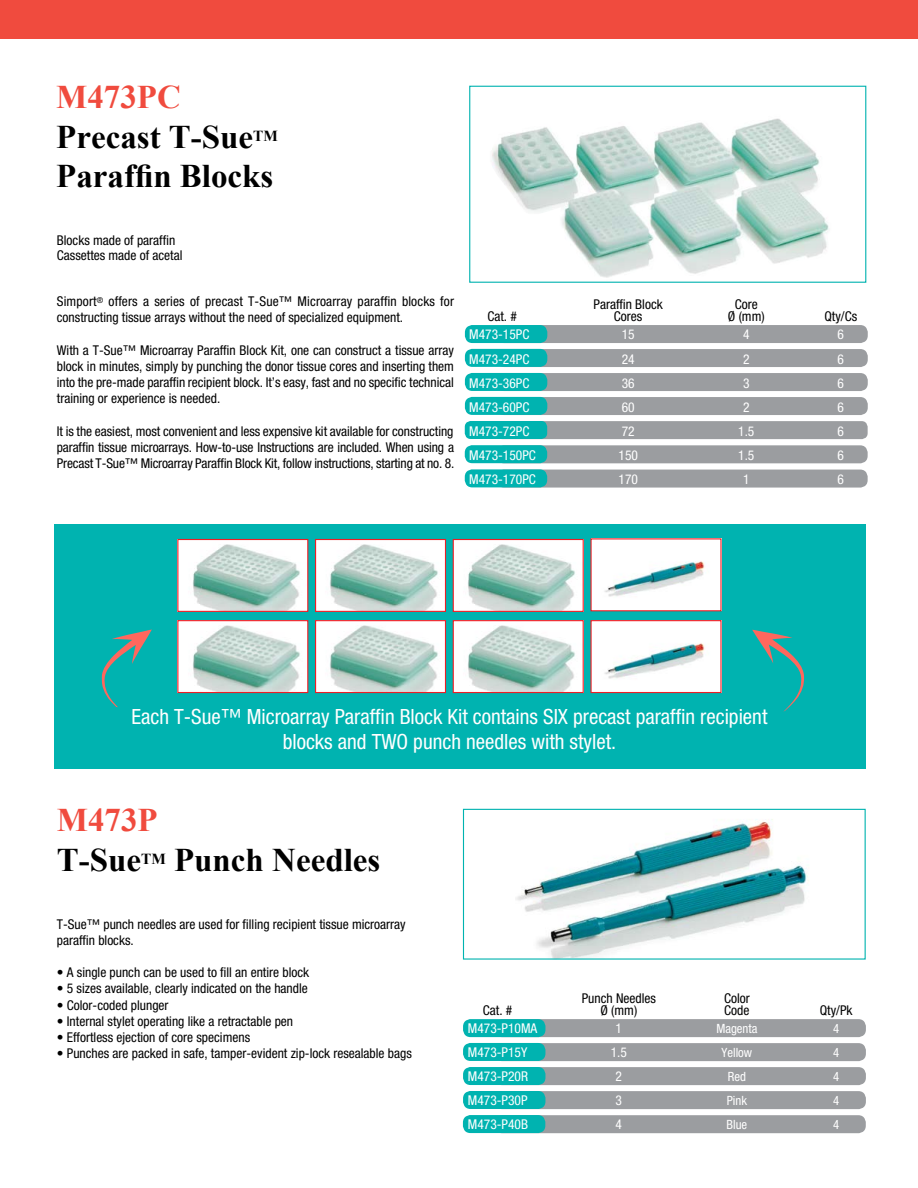
<style>
.page{position:relative;width:918px;height:1188px;background:#fff}
.page>*{position:absolute;margin:0;border:0;box-sizing:border-box;transform-origin:0 0}
.t1{font:700 33px/39.6px "Times New Roman";color:#000}
.t2{font:condensed 21px/25.2px "Helvetica Neue";color:#fff;text-align:center}
.t3{font:condensed 13.5px/16.2px "Helvetica Neue";color:#000}
.t4{font:condensed 13.5px "Helvetica Neue";color:#fff}
.t5{font:condensed 12.75px "Helvetica Neue";color:#fff}
.s1{color:#f04b3e}
</style>
<div class="page">
<div style="left:497px;top:325px;width:371px;height:18px;background:#9b9da0;border-radius:8px"></div>
<div style="left:497px;top:349px;width:371px;height:18px;background:#9b9da0;border-radius:8px"></div>
<div style="left:497px;top:373px;width:371px;height:18px;background:#9b9da0;border-radius:8px"></div>
<div style="left:497px;top:397px;width:371px;height:18px;background:#9b9da0;border-radius:8px"></div>
<div style="left:497px;top:421px;width:371px;height:18px;background:#9b9da0;border-radius:6px"></div>
<div style="left:497px;top:445px;width:371px;height:18px;background:#9b9da0;border-radius:8px"></div>
<div style="left:497px;top:470px;width:371px;height:18px;background:#9b9da0;border-radius:8px"></div>
<div style="left:465px;top:325px;width:82px;height:18px;background:#00b3b0;border-radius:8px"></div>
<div style="left:465px;top:349px;width:82px;height:18px;background:#00b3b0;border-radius:8px"></div>
<div style="left:465px;top:373px;width:82px;height:18px;background:#00b3b0;border-radius:8px"></div>
<div style="left:465px;top:397px;width:82px;height:18px;background:#00b3b0;border-radius:8px"></div>
<div style="left:465px;top:421px;width:82px;height:18px;background:#00b3b0;border-radius:6px"></div>
<div style="left:465px;top:445px;width:82px;height:18px;background:#00b3b0;border-radius:8px"></div>
<div style="left:465px;top:469px;width:82px;height:18px;background:#00b3b0;border-radius:8px"></div>
<img style="left:516px;top:819px;width:293px;height:139px">
<div style="left:463px;top:809px;width:403px;height:151px;border:1px solid #00b3b0"></div>
<img style="left:492px;top:118px;width:337px;height:160px">
<div style="left:469px;top:86px;width:397px;height:197px;border:1px solid #00b3b0"></div>
<div style="left:54px;top:524px;width:812px;height:245px;background:#00b3b0"></div>
<img style="left:593px;top:540px;width:127px;height:69px">
<div style="left:591px;top:538px;width:131px;height:73px;border:1px solid #ed1e25"></div>
<img style="left:593px;top:622px;width:127px;height:69px">
<div style="left:591px;top:620px;width:131px;height:73px;border:1px solid #ed1e25"></div>
<div style="left:495px;top:1019px;width:371px;height:18px;background:#9b9da0;border-radius:8px"></div>
<div style="left:463px;top:1019px;width:82px;height:18px;background:#00b3b0;border-radius:8px"></div>
<div style="left:495px;top:1043px;width:371px;height:18px;background:#9b9da0;border-radius:8px"></div>
<div style="left:495px;top:1067px;width:371px;height:18px;background:#9b9da0;border-radius:8px"></div>
<div style="left:495px;top:1091px;width:371px;height:18px;background:#9b9da0;border-radius:8px"></div>
<div style="left:463px;top:1043px;width:82px;height:18px;background:#00b3b0;border-radius:8px"></div>
<div style="left:463px;top:1067px;width:82px;height:18px;background:#00b3b0;border-radius:8px"></div>
<div style="left:463px;top:1091px;width:82px;height:18px;background:#00b3b0;border-radius:8px"></div>
<div style="left:495px;top:1115px;width:371px;height:18px;background:#9b9da0;border-radius:8px"></div>
<div style="left:463px;top:1115px;width:82px;height:18px;background:#00b3b0;border-radius:8px"></div>
<img style="left:455px;top:541px;width:127px;height:69px">
<div style="left:453px;top:539px;width:131px;height:73px;border:1px solid #ed1e25"></div>
<img style="left:317px;top:541px;width:127px;height:69px">
<div style="left:315px;top:539px;width:131px;height:73px;border:1px solid #ed1e25"></div>
<img style="left:179px;top:541px;width:127px;height:69px">
<div style="left:177px;top:539px;width:131px;height:73px;border:1px solid #ed1e25"></div>
<img style="left:455px;top:622px;width:127px;height:69px">
<div style="left:453px;top:620px;width:131px;height:73px;border:1px solid #ed1e25"></div>
<img style="left:317px;top:622px;width:127px;height:69px">
<div style="left:315px;top:620px;width:131px;height:73px;border:1px solid #ed1e25"></div>
<img style="left:179px;top:622px;width:127px;height:69px">
<div style="left:177px;top:620px;width:131px;height:73px;border:1px solid #ed1e25"></div>
<svg style="left:101px;top:629px;width:51px;height:78px"></svg>
<svg style="left:752px;top:630px;width:52px;height:82px"></svg>
<div style="left:1px;top:0;width:917px;height:38px;background:#f04b3e"></div>
<h1 class="t1" style="left:56px;top:76px;width:223px"><span class="s1">M473PC<br></span>Precast T-Sue<sup>TM<br></sup>Paraffin Blocks</h1>
<p class="t3" style="left:57px;top:233px;width:127px;line-height:15px">Blocks made of paraffin<br>Cassettes made of acetal</p>
<p class="t3" style="left:57px;top:293px;width:399px">Simport<sup>®</sup> offers a series of precast T-Sue™ Microarray paraffin blocks for constructing tissue arrays without the need of specialized equipment.</p>
<p class="t3" style="left:57px;top:342px;width:399px;text-align:justify">With a T-Sue™ Microarray Paraffin Block Kit, one can construct a tissue array block in minutes, simply by punching the donor tissue cores and inserting them into the pre-made paraffin recipient block. It’s easy, fast and no specific technical training or experience is needed.</p>
<p class="t3" style="left:57px;top:423px;width:399px;text-align:justify">It is the easiest, most convenient and less expensive kit available for constructing paraffin tissue microarrays. How-to-use Instructions are included. When using a Precast T-Sue™ Microarray Paraffin Block Kit, follow instructions, starting at no. 8.</p>
<p class="t3" style="left:594px;top:296px;width:71px">Paraffin Block</p>
<p class="t3" style="left:735px;top:296px;width:24px">Core</p>
<p class="t3" style="left:487px;top:308px;width:31px">Cat. #</p>
<p class="t3" style="left:614px;top:308px;width:30px">Cores</p>
<p class="t3" style="left:728px;top:308px;width:38px">Ø (mm)</p>
<p class="t3" style="left:824px;top:308px;width:34px">Qty/Cs</p>
<p class="t4" style="left:469px;top:326px;width:62px">M473-15PC</p>
<p class="t4" style="left:622px;top:326px;width:14px">15</p>
<p class="t4" style="left:743px;top:326px;width:8px">4</p>
<p class="t4" style="left:838px;top:326px;width:8px">6</p>
<p class="t4" style="left:469px;top:352px;width:62px">M473-24PC</p>
<p class="t4" style="left:622px;top:352px;width:14px">24</p>
<p class="t4" style="left:743px;top:352px;width:8px">2</p>
<p class="t4" style="left:838px;top:352px;width:8px">6</p>
<p class="t4" style="left:469px;top:376px;width:62px">M473-36PC</p>
<p class="t4" style="left:622px;top:376px;width:14px">36</p>
<p class="t4" style="left:743px;top:376px;width:8px">3</p>
<p class="t4" style="left:838px;top:376px;width:8px">6</p>
<p class="t4" style="left:469px;top:400px;width:62px">M473-60PC</p>
<p class="t4" style="left:622px;top:400px;width:14px">60</p>
<p class="t4" style="left:743px;top:400px;width:8px">2</p>
<p class="t4" style="left:838px;top:400px;width:8px">6</p>
<p class="t4" style="left:469px;top:424px;width:62px">M473-72PC</p>
<p class="t4" style="left:622px;top:424px;width:14px">72</p>
<p class="t4" style="left:738px;top:424px;width:18px">1.5</p>
<p class="t4" style="left:838px;top:424px;width:8px">6</p>
<p class="t4" style="left:469px;top:448px;width:68px">M473-150PC</p>
<p class="t4" style="left:619px;top:448px;width:21px">150</p>
<p class="t4" style="left:738px;top:448px;width:18px">1.5</p>
<p class="t4" style="left:838px;top:448px;width:8px">6</p>
<p class="t4" style="left:469px;top:472px;width:68px">M473-170PC</p>
<p class="t4" style="left:619px;top:472px;width:21px">170</p>
<p class="t4" style="left:743px;top:472px;width:8px">1</p>
<p class="t4" style="left:838px;top:472px;width:8px">6</p>
<h2 class="t2" style="left:131px;top:704px;width:638px">Each T-Sue™ Microarray Paraffin Block Kit contains SIX precast paraffin recipient blocks and TWO punch needles with stylet.</h2>
<h1 class="t1" style="left:57px;top:799px;width:325px"><span class="s1">M473P<br></span>T-Sue<sup>TM</sup> Punch Needles</h1>
<p class="t3" style="left:57px;top:916px;width:350px">T-Sue™ punch needles are used for filling recipient tissue microarray paraffin blocks.</p>
<p class="t3" style="left:57px;top:964px;width:254px">• A single punch can be used to fill an entire block</p>
<p class="t3" style="left:57px;top:980px;width:253px">• 5 sizes available, clearly indicated on the handle</p>
<p class="t3" style="left:57px;top:997px;width:113px">• Color-coded plunger</p>
<p class="t3" style="left:57px;top:1013px;width:238px">• Internal stylet operating like a retractable pen</p>
<p class="t3" style="left:57px;top:1029px;width:195px">• Effortless ejection of core specimens</p>
<p class="t3" style="left:57px;top:1045px;width:356px">• Punches are packed in safe, tamper-evident zip-lock resealable bags</p>
<p class="t3" style="left:582px;top:990px;width:76px">Punch Needles</p>
<p class="t3" style="left:724px;top:990px;width:27px">Color</p>
<p class="t3" style="left:483px;top:1002px;width:31px">Cat. #</p>
<p class="t3" style="left:601px;top:1002px;width:38px">Ø (mm)</p>
<p class="t3" style="left:724px;top:1002px;width:27px">Code</p>
<p class="t3" style="left:820px;top:1002px;width:34px">Qty/Pk</p>
<p class="t4" style="left:468px;top:1021px;width:71px">M473-P10MA</p>
<p class="t4" style="left:616px;top:1021px;width:8px">1</p>
<p class="t5" style="left:716px;top:1021px;width:43px">Magenta</p>
<p class="t5" style="left:833px;top:1021px;width:8px">4</p>
<p class="t4" style="left:468px;top:1045px;width:61px">M473-P15Y</p>
<p class="t4" style="left:611px;top:1045px;width:18px">1.5</p>
<p class="t5" style="left:722px;top:1045px;width:32px">Yellow</p>
<p class="t5" style="left:833px;top:1045px;width:8px">4</p>
<p class="t4" style="left:468px;top:1069px;width:62px">M473-P20R</p>
<p class="t4" style="left:616px;top:1069px;width:8px">2</p>
<p class="t5" style="left:728px;top:1069px;width:20px">Red</p>
<p class="t5" style="left:833px;top:1069px;width:8px">4</p>
<p class="t4" style="left:468px;top:1093px;width:61px">M473-P30P</p>
<p class="t4" style="left:616px;top:1093px;width:8px">3</p>
<p class="t5" style="left:727px;top:1093px;width:22px">Pink</p>
<p class="t5" style="left:833px;top:1093px;width:8px">4</p>
<p class="t4" style="left:468px;top:1117px;width:62px">M473-P40B</p>
<p class="t4" style="left:616px;top:1117px;width:8px">4</p>
<p class="t5" style="left:727px;top:1117px;width:22px">Blue</p>
<p class="t5" style="left:833px;top:1117px;width:8px">4</p>
</div>
